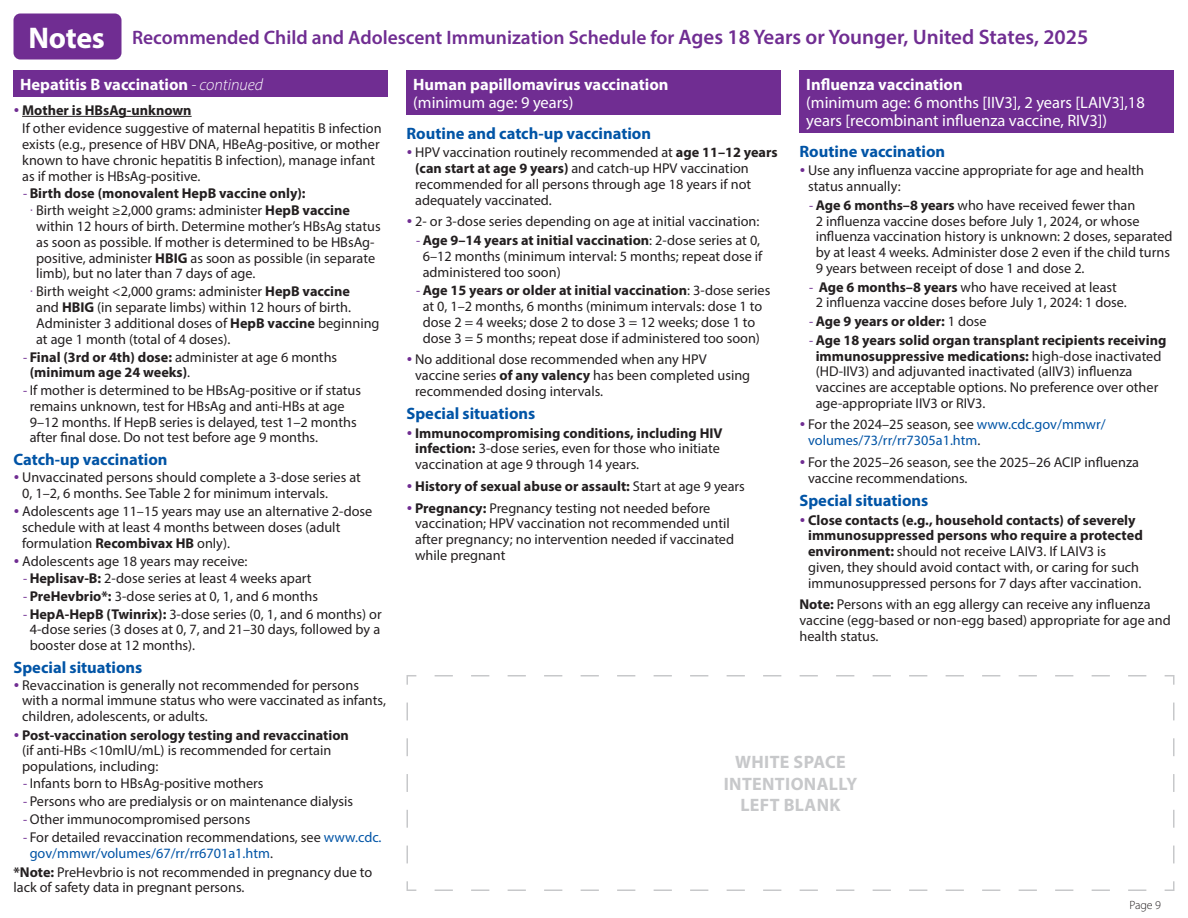
<style>
.page{position:relative;width:1188px;height:918px;background:#fff}
.page>*{position:absolute;margin:0;border:0;box-sizing:border-box;transform-origin:0 0}
.t1{font:600 19.5px "Myriad Pro";color:#702d92}
.t2{font:700 18px/21.6px "Myriad Pro";letter-spacing:.02em;color:#c7c8ca;text-align:center}
.t3{font:700 16.5px "Myriad Pro";color:#0154a6}
.t4{font:16.5px/18px "Myriad Pro";color:#fff}
.t5{font:700 16.5px "Myriad Pro";color:#fff}
.t6{font:14.25px/15.8px "Myriad Pro";color:#231f20}
.t7{font:700 14.25px/17.9px "Myriad Pro";color:#231f20}
.t8{font:14.25px/15.8px "Myriad Pro";color:#0154a6}
.t9{font:300 12px "Myriad Pro";color:#231f20}
.s1{font-weight:700;font-size:30px;color:#fff}
.s2{font-size:21px}
.s3{font-weight:300;font-style:italic}
.s4{font-weight:400;font-size:13.5px;color:#702d92}
.s5{font-weight:400}
.s6{font-weight:700}
.s7{font-size:13.5px;color:#702d92}
.s8{color:#0154a6}
.s9{color:#231f20}
</style>
<div class="page">
<div style="left:14px;top:14px;width:108px;height:46px;background:#702d92;border-radius:7px"></div>
<hr style="left:22px;top:116px;width:170px;height:1px;background:#231f20">
<div style="left:406px;top:71px;width:376px;height:44px;background:#702d92"></div>
<div style="left:800px;top:71px;width:374px;height:62px;background:#702d92"></div>
<svg style="left:406px;top:675px;width:769px;height:216px"></svg>
<div style="left:14px;top:70px;width:374px;height:27px;background:#702d92"></div>
<h1 class="t1" style="left:29px;top:25px;width:1061px"><span class="s1">Notes</span> Recommended Child and Adolescent Immunization Schedule for <span class="s2">Ages 18 Years or Younger, United States, 2025</span></h1>
<p class="t5" style="left:20px;top:73px;width:245px">Hepatitis B vaccination <span class="s3">- continued</span></p>
<p class="t7" style="left:22px;top:101px;width:171px">Mother is HBsAg-unknown</p>
<p class="t6" style="left:22px;top:120px;width:361px">If other evidence suggestive of maternal hepatitis B infection exists (e.g., presence of HBV DNA, HBeAg-positive, or mother known to have chronic hepatitis B infection), manage infant as if mother is HBsAg-positive.</p>
<p class="t7" style="left:36px;top:183px;width:315px;text-indent:-13px"><span class="s4">-</span> Birth dose (monovalent HepB vaccine only):<br><span class="s5">Birth weight ≥2,000 grams: administer</span> HepB vaccine</p>
<p class="t6" style="left:36px;top:218px;width:346px">within 12 hours of birth. Determine mother’s HBsAg status as soon as possible. If mother is determined to be HBsAg&shy;positive, administer <span class="s6">HBIG</span> as soon as possible (in separate limb), but no later than 7 days of age.</p>
<p class="t6" style="left:36px;top:284px;width:345px">Birth weight &lt;2,000 grams: administer <span class="s6">HepB vaccine<br></span>and <span class="s6">HBIG</span> (in separate limbs) within 12 hours of birth.<br>Administer 3 additional doses of <span class="s6">HepB vaccine</span> beginning at age 1 month (total of 4 doses).</p>
<p class="t7" style="left:30px;top:348px;width:309px;line-height:15.8px;text-indent:-6px"><span class="s4">-</span> Final (3rd or 4th) dose: <span class="s5">administer at age 6 months </span>(minimum age 24 weeks)<span class="s5">.</span></p>
<p class="t6" style="left:30px;top:382px;width:333px;text-indent:-6px"><span class="s7">-</span> If mother is determined to be HBsAg-positive or if status remains unknown, test for HBsAg and anti-HBs at age 9–12 months. If HepB series is delayed, test 1–2 months after final dose. Do not test before age 9 months.</p>
<p class="t3" style="left:14px;top:449px;width:156px">Catch-up vaccination</p>
<p class="t6" style="left:22px;top:469px;width:340px">Unvaccinated persons should complete a 3-dose series at<br>0, 1–2, 6 months. See Table 2 for minimum intervals.</p>
<p class="t6" style="left:22px;top:503px;width:352px">Adolescents age 11–15 years may use an alternative 2-dose schedule with at least 4 months between doses (adult formulation <span class="s6">Recombivax HB</span> only).</p>
<p class="t6" style="left:22px;top:553px;width:227px">Adolescents age 18 years may receive:</p>
<p class="t6" style="left:23px;top:570px;width:290px"><span class="s7">-</span> <span class="s6">Heplisav-B:</span> 2-dose series at least 4 weeks apart</p>
<p class="t6" style="left:23px;top:588px;width:296px"><span class="s7">-</span> <span class="s6">PreHevbrio*:</span> 3-dose series at 0, 1, and 6 months</p>
<p class="t6" style="left:30px;top:606px;width:354px;text-align:justify;text-indent:-6px"><span class="s7">-</span> <span class="s6">HepA-HepB (Twinrix):</span> 3-dose series (0, 1, and 6 months) or 4-dose series (3 doses at 0, 7, and 21–30 days, followed by a booster dose at 12 months).</p>
<p class="t3" style="left:14px;top:656px;width:130px">Special situations</p>
<p class="t6" style="left:22px;top:677px;width:365px">Revaccination is generally not recommended for persons with a normal immune status who were vaccinated as infants, children, adolescents, or adults.</p>
<p class="t7" style="left:22px;top:725px;width:328px">Post-vaccination serology testing and revaccination</p>
<p class="t6" style="left:22px;top:742px;width:311px">(if anti-HBs &lt;10mlU/mL) is recommended for certain populations, including:</p>
<p class="t6" style="left:23px;top:775px;width:242px"><span class="s7">-</span> Infants born to HBsAg-positive mothers</p>
<p class="t6" style="left:23px;top:793px;width:331px"><span class="s7">-</span> Persons who are predialysis or on maintenance dialysis</p>
<p class="t6" style="left:23px;top:811px;width:229px"><span class="s7">-</span> Other immunocompromised persons</p>
<p class="t6" style="left:30px;top:829px;width:353px;text-indent:-6px"><span class="s7">-</span> For detailed revaccination recommendations, see <span class="s8">www.cdc. gov/mmwr/volumes/67/rr/rr6701a1.htm</span>.</p>
<p class="t6" style="left:13px;top:864px;width:360px"><span class="s6">*Note:</span> PreHevbrio is not recommended in pregnancy due to lack of safety data in pregnant persons.</p>
<p class="t5" style="left:413px;top:73px;width:257px">Human papillomavirus vaccination</p>
<p class="t4" style="left:413px;top:93px;width:162px">(minimum age: 9 years)</p>
<p class="t3" style="left:407px;top:122px;width:246px">Routine and catch-up vaccination</p>
<p class="t6" style="left:415px;top:145px;width:364px">HPV vaccination routinely recommended at <span class="s6">age 11–12 years (can start at age 9 years)</span> and catch-up HPV vaccination recommended for all persons through age 18 years if not adequately vaccinated.</p>
<p class="t6" style="left:415px;top:213px;width:346px">2- or 3-dose series depending on age at initial vaccination:</p>
<p class="t6" style="left:423px;top:232px;width:341px;text-indent:-6px"><span class="s7">-</span> <span class="s6">Age 9–14 years at initial vaccination</span>: 2-dose series at 0,<br>6–12 months (minimum interval: 5 months; repeat dose if administered too soon)</p>
<p class="t6" style="left:416px;top:282px;width:356px;text-align:center"><span class="s7">-</span> <span class="s6">Age 15 years or older at initial vaccination</span>: 3-dose series at 0, 1–2 months, 6 months (minimum intervals: dose 1 to dose 2 = 4 weeks; dose 2 to dose 3 = 12 weeks; dose 1 to dose 3 = 5 months; repeat dose if administered too soon)</p>
<p class="t6" style="left:415px;top:351px;width:337px">No additional dose recommended when any HPV vaccine series <span class="s6">of any valency</span> has been completed using recommended dosing intervals.</p>
<p class="t3" style="left:406px;top:403px;width:130px">Special situations</p>
<p class="t6" style="left:415px;top:425px;width:309px"><span class="s6">Immunocompromising conditions, including HIV infection:</span> 3-dose series, even for those who initiate vaccination at age 9 through 14 years.</p>
<p class="t6" style="left:415px;top:475px;width:331px;line-height:21.8px"><span class="s6">History of sexual abuse or assault:</span> Start at age 9 years<br><span class="s6">Pregnancy:</span> Pregnancy testing not needed before</p>
<p class="t6" style="left:415px;top:515px;width:321px">vaccination; HPV vaccination not recommended until after pregnancy; no intervention needed if vaccinated while pregnant</p>
<p class="t5" style="left:806px;top:73px;width:158px">Influenza vaccination</p>
<p class="t4" style="left:806px;top:93px;width:340px">(minimum age: 6 months [IIV3], 2 years [LAIV3],18 years [recombinant influenza vaccine, RIV3])</p>
<p class="t3" style="left:800px;top:140px;width:147px">Routine vaccination</p>
<p class="t6" style="left:808px;top:163px;width:338px">Use any influenza vaccine appropriate for age and health status annually:</p>
<p class="t6" style="left:816px;top:197px;width:358px;text-indent:-6px"><span class="s7">-</span> <span class="s6">Age 6 months–8 years</span> who have received fewer than<br>2 influenza vaccine doses before July 1, 2024, or whose influenza vaccination history is unknown: 2 doses, separated by at least 4 weeks. Administer dose 2 even if the child turns 9 years between receipt of dose 1 and dose 2.</p>
<p class="t6" style="left:816px;top:279px;width:313px;text-indent:-6px"><span class="s7">-</span> <span class="s6">Age 6 months–8 years</span> who have received at least<br>2 influenza vaccine doses before July 1, 2024: 1 dose.</p>
<p class="t7" style="left:809px;top:312px;width:179px"><span class="s4">-</span> Age 9 years or older: <span class="s5">1 dose</span></p>
<p class="t6" style="left:816px;top:332px;width:352px;text-indent:-6px"><span class="s7">-</span> <span class="s6">Age 18 years solid organ transplant recipients receiving immunosuppressive medications:</span> high-dose inactivated (HD-IIV3) and adjuvanted inactivated (aIIV3) influenza vaccines are acceptable options. No preference over other age-appropriate IIV3 or RIV3.</p>
<p class="t8" style="left:808px;top:417px;width:299px"><span class="s9">For the 2024–25 season, see</span> www.cdc.gov/mmwr/ volumes/73/rr/rr7305a1.htm<span class="s9">.</span></p>
<p class="t6" style="left:808px;top:454px;width:332px">For the 2025–26 season, see the 2025–26 ACIP influenza vaccine recommendations.</p>
<p class="t3" style="left:800px;top:490px;width:130px">Special situations</p>
<p class="t6" style="left:808px;top:512px;width:336px"><span class="s6">Close contacts (e.g., household contacts) of severely immunosuppressed persons who require a protected environment:</span> should not receive LAIV3. If LAIV3 is given, they should avoid contact with, or caring for such immunosuppressed persons for 7 days after vaccination.</p>
<p class="t6" style="left:800px;top:596px;width:373px"><span class="s6">Note:</span> Persons with an egg allergy can receive any influenza vaccine (egg-based or non-egg based) appropriate for age and health status.</p>
<p class="t2" style="left:724px;top:751px;width:135px">WHITE SPACE<br>INTENTIONALLY<br>LEFT BLANK</p>
<p class="t9" style="left:1130px;top:898px;width:33px">Page 9</p>
</div>
